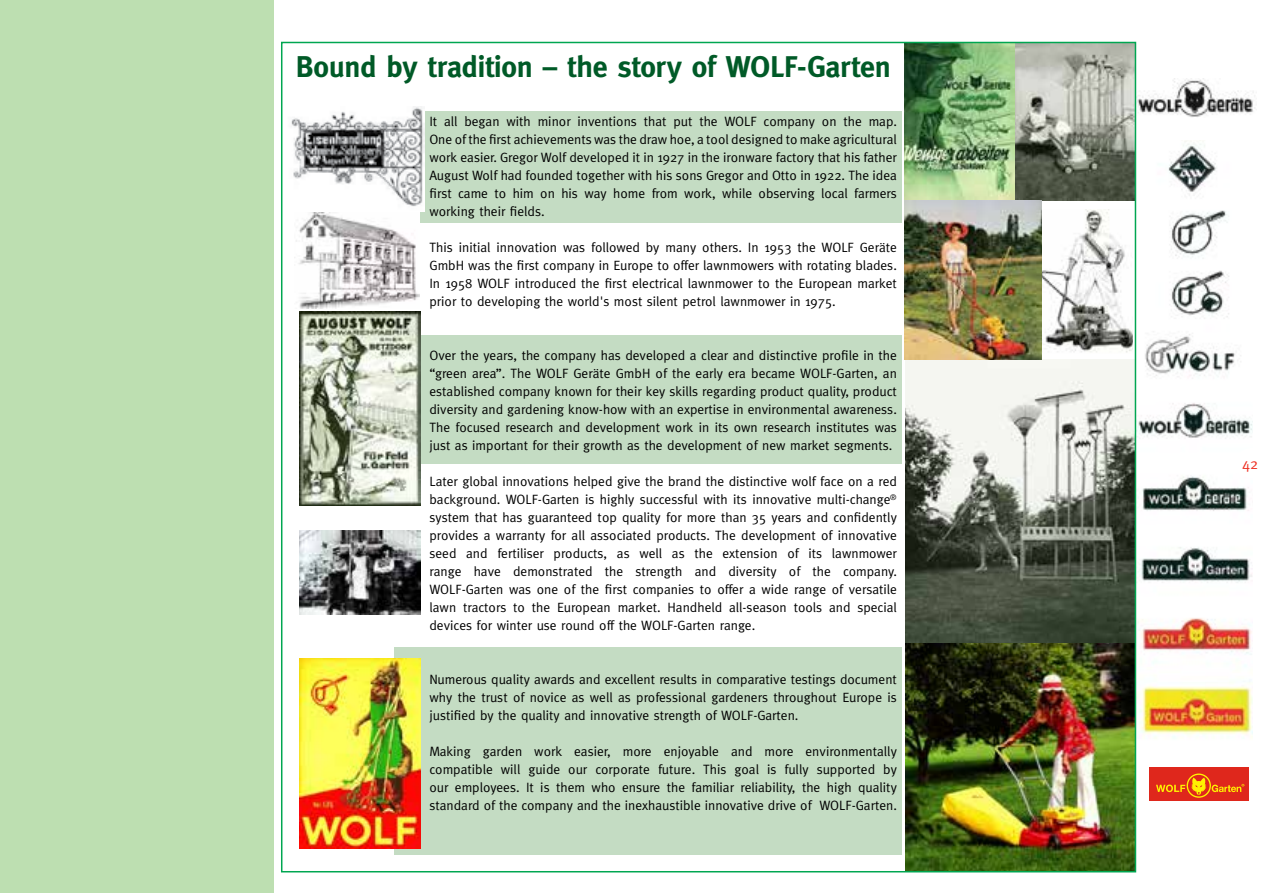
<style>
.page{position:relative;width:1263px;height:893px;background:#fff}
.page>*{position:absolute;margin:0;border:0;box-sizing:border-box;transform-origin:0 0}
.t1{font:700 30px "Meta";letter-spacing:-.01em;color:#005a27}
.t2{font:15px "Meta";color:#ee3124}
.t3{font:13.5px/18px "Meta";color:#000;text-align:justify}
</style>
<div class="page">
<div style="left:0;top:0;width:274px;height:893px;background:#bddfb1"></div>
<div style="left:394px;top:111px;width:507px;height:112px;background:#c4dcc3"></div>
<div style="left:394px;top:336px;width:507px;height:128px;background:#c4dcc3"></div>
<div style="left:394px;top:648px;width:507px;height:207px;background:#c4dcc3"></div>
<img style="left:296px;top:211px;width:123px;height:97px">
<img style="left:299px;top:531px;width:122px;height:84px">
<img style="left:299px;top:312px;width:122px;height:193px">
<img style="left:299px;top:658px;width:122px;height:190px">
<img style="left:291px;top:106px;width:133px;height:105px">
<img style="left:904px;top:45px;width:229px;height:155px">
<img style="left:905px;top:359px;width:228px;height:510px">
<img style="left:1042px;top:210px;width:91px;height:143px">
<img style="left:904px;top:200px;width:138px;height:159px">
<img style="left:1136px;top:79px;width:119px;height:38px">
<img style="left:1136px;top:141px;width:116px;height:601px">
<svg style="left:1235px;top:447px;width:17px;height:33px"></svg>
<div style="left:1149px;top:767px;width:100px;height:33px;background:#df271c"></div>
<svg style="left:1156px;top:773px;width:88px;height:25px"></svg>
<h1 class="t1" style="left:296px;top:49px;width:596px">Bound by tradition – the story of WOLF-Garten</h1>
<p class="t3" style="left:429px;top:112px;width:469px">It all began with minor inventions that put the WOLF company on the map.<br>One of the first achievements was the draw hoe, a tool designed to make agricultural work easier. Gregor Wolf developed it in 1927 in the ironware factory that his father August Wolf had founded together with his sons Gregor and Otto in 1922. The idea first came to him on his way home from work, while observing local farmers working their fields.</p>
<p class="t3" style="left:429px;top:238px;width:469px">This initial innovation was followed by many others. In 1953 the WOLF Geräte GmbH was the first company in Europe to offer lawnmowers with rotating blades.<br>In 1958 WOLF introduced the first electrical lawnmower to the European market prior to developing the world's most silent petrol lawnmower in 1975.</p>
<p class="t3" style="left:429px;top:346px;width:469px">Over the years, the company has developed a clear and distinctive profile in the “green area”. The WOLF Geräte GmbH of the early era became WOLF-Garten, an established company known for their key skills regarding product quality, product diversity and gardening know-how with an expertise in environmental awareness.<br>The focused research and development work in its own research institutes was just as important for their growth as the development of new market segments.</p>
<p class="t3" style="left:429px;top:472px;width:469px">Later global innovations helped give the brand the distinctive wolf face on a red background. WOLF-Garten is highly successful with its innovative multi-change<sup>® </sup>system that has guaranteed top quality for more than 35 years and confidently provides a warranty for all associated products. The development of innovative seed and fertiliser products, as well as the extension of its lawnmower range have demonstrated the strength and diversity of the company.<br>WOLF-Garten was one of the first companies to offer a wide range of versatile lawn tractors to the European market. Handheld all-season tools and special devices for winter use round off the WOLF-Garten range.</p>
<p class="t3" style="left:429px;top:670px;width:469px">Numerous quality awards and excellent results in comparative testings document why the trust of novice as well as professional gardeners throughout Europe is justified by the quality and innovative strength of WOLF-Garten.</p>
<p class="t3" style="left:429px;top:742px;width:469px">Making garden work easier, more enjoyable and more environmentally compatible will guide our corporate future. This goal is fully supported by our employees. It is them who ensure the familiar reliability, the high quality standard of the company and the inexhaustible innovative drive of WOLF-Garten.</p>
<p class="t2" style="left:1242px;top:455px;width:18px">42</p>
</div>
